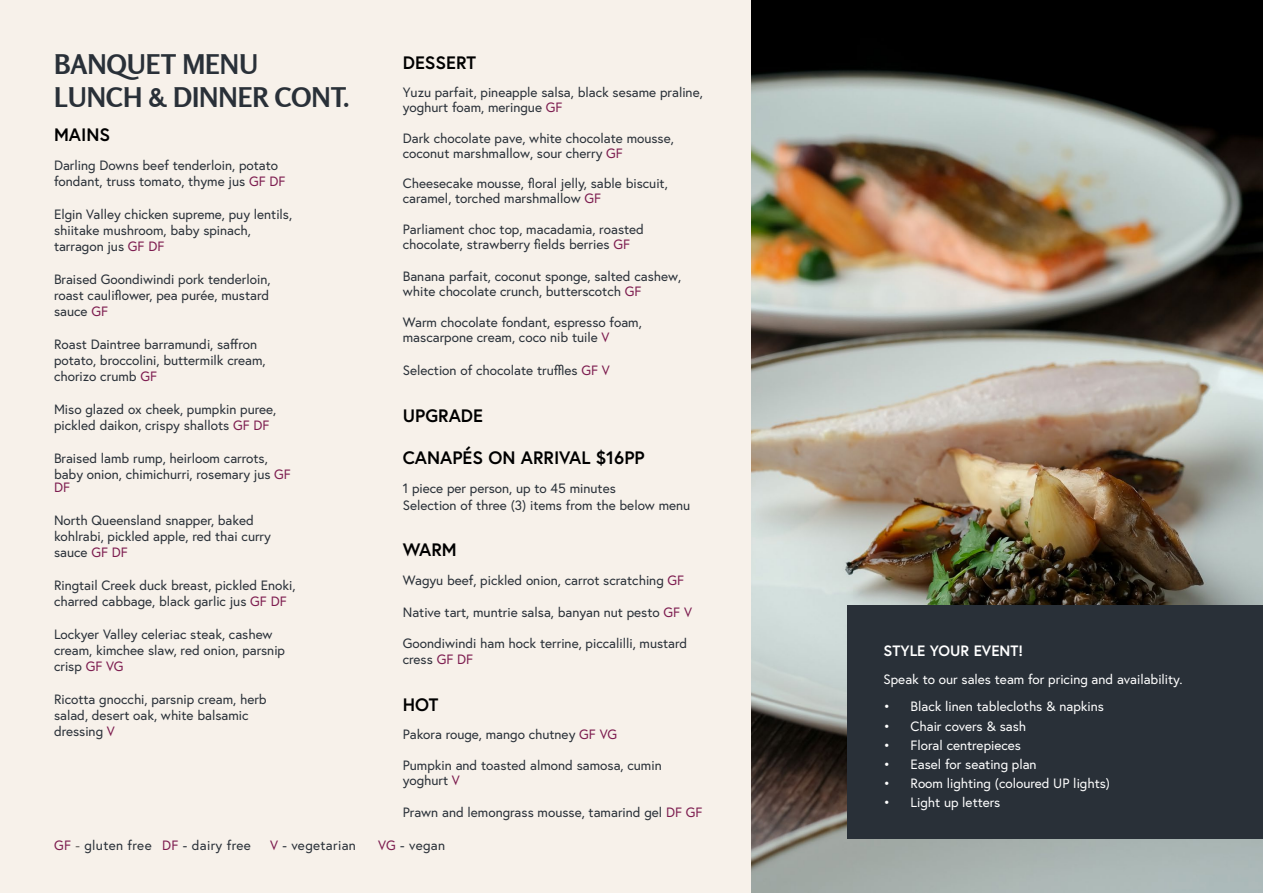
<style>
.page{position:relative;width:1263px;height:893px;background:#f7f1ea}
.page>*{position:absolute;margin:0;border:0;box-sizing:border-box;transform-origin:0 0}
.Rosario_Heading__18pt{font:700 27px/32.4px "Rosario";color:#293038}
.Menu_item_heading{font:700 18px "Europa";color:#000}
.Paragraph_Style_1{font:700 15px "Europa";color:#fff}
.Menu_items__9pt{font:13.5px/16.2px "Europa";color:#293038}
.Paragraph_Style_1-2{font:13.5px "Europa";color:#fff}
.Paragraph_Style_1-3{font:13.5px "Europa";letter-spacing:.025em;color:#293038}
.Menu_items__9pt-2{font:13.5px "Europa";color:#7c1b4e}
.s1{color:#7c1b4e}
.s2{color:#615e5c}
</style>
<div class="page">
<img style="left:752px;top:0;width:511px;height:893px">
<div style="left:847px;top:606px;width:416px;height:233px;background:#293038"></div>
<p class="Rosario_Heading__18pt" style="left:54px;top:48px;width:297px">BANQUET MENU<br>LUNCH &amp; DINNER CONT.</p>
<p class="Menu_item_heading" style="left:403px;top:50px;width:75px">DESSERT</p>
<p class="Menu_items__9pt" style="left:403px;top:84px;width:301px;line-height:15px">Yuzu parfait, pineapple salsa, black sesame praline, yoghurt foam, meringue <span class="s1">GF</span></p>
<p class="Menu_items__9pt" style="left:403px;top:131px;width:273px;line-height:15px">Dark chocolate pave, white chocolate mousse, coconut marshmallow, sour cherry <span class="s1">GF</span></p>
<p class="Menu_items__9pt" style="left:403px;top:175px;width:266px;line-height:15px">Cheesecake mousse, floral jelly, sable biscuit, caramel, torched marshmallow <span class="s1">GF</span></p>
<p class="Menu_items__9pt" style="left:403px;top:222px;width:243px;line-height:15px">Parliament choc top, macadamia, roasted chocolate, strawberry fields berries <span class="s1">GF</span></p>
<p class="Menu_items__9pt" style="left:403px;top:268px;width:280px;line-height:15px">Banana parfait, coconut sponge, salted cashew, white chocolate crunch, butterscotch <span class="s1">GF</span></p>
<p class="Menu_items__9pt" style="left:403px;top:315px;width:240px;line-height:15px">Warm chocolate fondant, espresso foam, mascarpone cream, coco nib tuile <span class="s1">V</span></p>
<p class="Menu_items__9pt" style="left:403px;top:362px;width:209px">Selection of chocolate truffles <span class="s1">GF V</span></p>
<p class="Menu_item_heading" style="left:403px;top:403px;width:82px">UPGRADE</p>
<p class="Menu_item_heading" style="left:403px;top:446px;width:243px">CANAPÉS ON ARRIVAL $16PP</p>
<p class="Menu_items__9pt" style="left:403px;top:480px;width:289px">1 piece per person, up to 45 minutes<br>Selection of three (3) items from the below menu</p>
<p class="Menu_item_heading" style="left:403px;top:538px;width:55px">WARM</p>
<p class="Menu_items__9pt" style="left:403px;top:572px;width:283px">Wagyu beef, pickled onion, carrot scratching <span class="s1">GF</span></p>
<p class="Menu_items__9pt" style="left:403px;top:604px;width:291px">Native tart, muntrie salsa, banyan nut pesto <span class="s1">GF V</span></p>
<p class="Menu_items__9pt" style="left:403px;top:635px;width:286px">Goondiwindi ham hock terrine, piccalilli, mustard cress <span class="s1">GF DF</span></p>
<p class="Menu_item_heading" style="left:403px;top:692px;width:37px">HOT</p>
<p class="Menu_items__9pt" style="left:403px;top:726px;width:216px">Pakora rouge, mango chutney <span class="s1">GF VG</span></p>
<p class="Menu_items__9pt" style="left:403px;top:758px;width:260px;line-height:15px">Pumpkin and toasted almond samosa, cumin yoghurt <span class="s1">V</span></p>
<p class="Menu_items__9pt" style="left:403px;top:804px;width:301px">Prawn and lemongrass mousse, tamarind gel <span class="s1">DF GF</span></p>
<p class="Menu_item_heading" style="left:54px;top:122px;width:58px">MAINS</p>
<p class="Menu_items__9pt" style="left:54px;top:157px;width:233px">Darling Downs beef tenderloin, potato fondant, truss tomato, thyme jus <span class="s1">GF DF</span></p>
<p class="Menu_items__9pt" style="left:54px;top:205px;width:240px">Elgin Valley chicken supreme, puy lentils, shiitake mushroom, baby spinach, tarragon jus <span class="s1">GF DF</span></p>
<p class="Menu_items__9pt" style="left:54px;top:271px;width:218px;text-align:justify">Braised Goondiwindi pork tenderloin, roast cauliflower, pea purée, mustard sauce <span class="s1">GF</span></p>
<p class="Menu_items__9pt" style="left:54px;top:336px;width:213px">Roast Daintree barramundi, saffron potato, broccolini, buttermilk cream, chorizo crumb <span class="s1">GF</span></p>
<p class="Menu_items__9pt" style="left:54px;top:401px;width:224px">Miso glazed ox cheek, pumpkin puree, pickled daikon, crispy shallots <span class="s1">GF DF</span></p>
<p class="Menu_items__9pt" style="left:54px;top:450px;width:239px">Braised lamb rump, heirloom carrots, baby onion, chimichurri, rosemary jus <span class="s1">GF</span></p>
<p class="Menu_items__9pt-2" style="left:54px;top:479px;width:18px">DF</p>
<p class="Menu_items__9pt" style="left:54px;top:512px;width:218px">North Queensland snapper, baked kohlrabi, pickled apple, red thai curry sauce <span class="s1">GF DF</span></p>
<p class="Menu_items__9pt" style="left:54px;top:577px;width:243px">Ringtail Creek duck breast, pickled Enoki, charred cabbage, black garlic jus <span class="s1">GF DF</span></p>
<p class="Menu_items__9pt" style="left:54px;top:626px;width:233px">Lockyer Valley celeriac steak, cashew cream, kimchee slaw, red onion, parsnip crisp <span class="s1">GF VG</span></p>
<p class="Menu_items__9pt" style="left:54px;top:691px;width:214px">Ricotta gnocchi, parsnip cream, herb salad, desert oak, white balsamic dressing <span class="s1">V</span></p>
<p class="Paragraph_Style_1-3" style="left:54px;top:837px;width:198px"><span class="s1">GF</span> <span class="s2">-</span> gluten free <span class="s1">DF</span> - dairy free</p>
<p class="Paragraph_Style_1-3" style="left:270px;top:837px;width:87px"><span class="s1">V</span> - vegetarian</p>
<p class="Paragraph_Style_1-3" style="left:378px;top:837px;width:69px"><span class="s1">VG</span> - vegan</p>
<p class="Paragraph_Style_1" style="left:883px;top:641px;width:141px">STYLE YOUR EVENT!</p>
<p class="Paragraph_Style_1-2" style="left:883px;top:671px;width:300px">Speak to our sales team for pricing and availability.</p>
<p class="Paragraph_Style_1-2" style="left:883px;top:698px;width:222px">• Black linen tablecloths &amp; napkins</p>
<p class="Paragraph_Style_1-2" style="left:883px;top:717px;width:144px">• Chair covers &amp; sash</p>
<p class="Paragraph_Style_1-2" style="left:883px;top:736px;width:139px">• Floral centrepieces</p>
<p class="Paragraph_Style_1-2" style="left:883px;top:756px;width:155px">• Easel for seating plan</p>
<p class="Paragraph_Style_1-2" style="left:883px;top:775px;width:228px">• Room lighting (coloured UP lights)</p>
<p class="Paragraph_Style_1-2" style="left:883px;top:794px;width:118px">• Light up letters</p>
</div>
